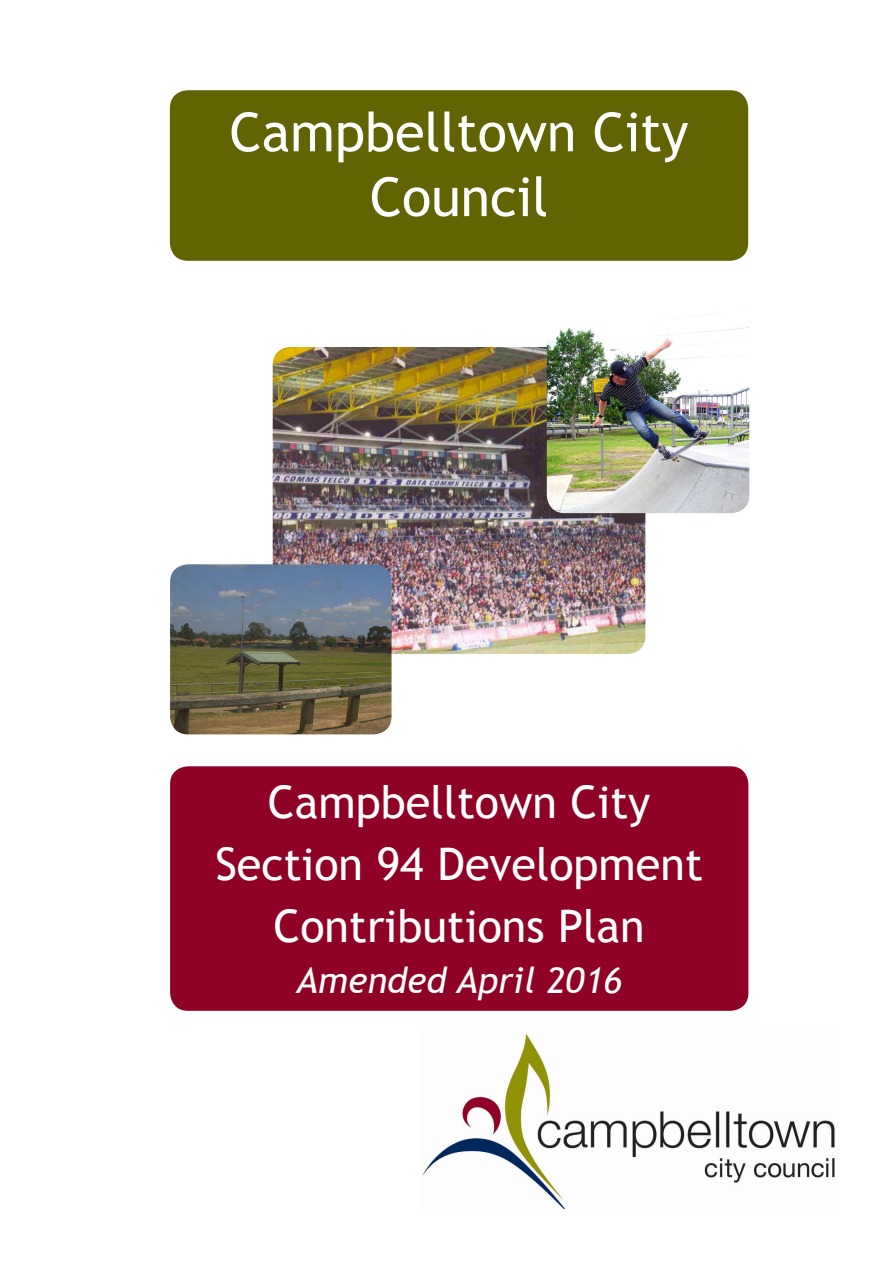
<style>
.page{position:relative;width:893px;height:1263px;background:#fff}
.page>*{position:absolute;margin:0;border:0;box-sizing:border-box;transform-origin:0 0}
.Paragraph_Style_1{font:54px/64.8px "Trebuchet MS";color:#fff;text-align:center}
.Paragraph_Style_1-2{font:45px/61.9px "Trebuchet MS";color:#fff;text-align:center}
.Paragraph_Style_1-3{font:italic 36px "Trebuchet MS";color:#fff}
</style>
<div class="page">
<div style="left:170px;top:90px;width:578px;height:171px;background:#626404;border-radius:18px"></div>
<div style="left:170px;top:766px;width:578px;height:245px;background:#900126;border-radius:18px"></div>
<img style="left:422px;top:1033px;width:413px;height:176px">
<img style="left:273px;top:347px;width:372px;height:307px">
<img style="left:547px;top:327px;width:202px;height:186px">
<img style="left:170px;top:564px;width:222px;height:170px">
<p class="Paragraph_Style_1" style="left:229px;top:101px;width:460px">Campbelltown City<br>Council</p>
<p class="Paragraph_Style_1-2" style="left:268px;top:772px;width:384px">Campbelltown City</p>
<p class="Paragraph_Style_1-2" style="left:215px;top:834px;width:489px">Section 94 Development<br>Contributions Plan</p>
<p class="Paragraph_Style_1-3" style="left:296px;top:959px;width:327px">Amended April 2016</p>
</div>
